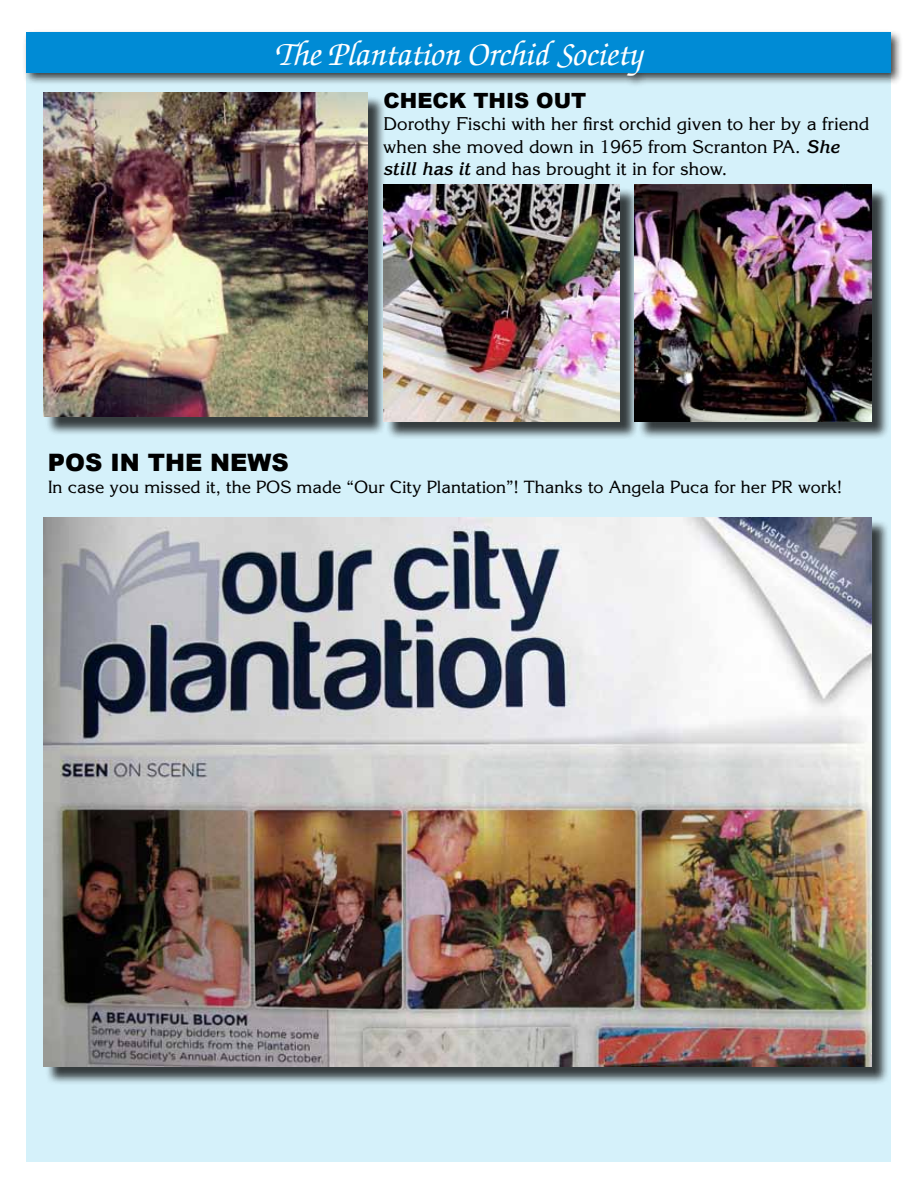
<style>
.page{position:relative;width:918px;height:1188px;background:#fff}
.page>*{position:absolute;margin:0;border:0;box-sizing:border-box;transform-origin:0 0}
.t1{font:italic 500 34.5px "Zapf Chancery";color:#fff}
.t2{font:900 24px "Arial";color:#000}
.t3{font:900 21px "Arial";color:#000}
.t4{font:18px/22.5px "Korinna";color:#000}
.t5{font:17.25px "Korinna";color:#000}
.s1{font-weight:700;font-style:italic}
</style>
<div class="page">
<div style="left:26px;top:33px;width:864px;height:1128px;background:#d5f1fa"></div>
<div style="left:22px;top:29px;width:881px;height:59px;background:#000;opacity:.75"></div>
<div style="left:26px;top:33px;width:864px;height:40px;background:#008bd5"></div>
<div style="left:45px;top:95px;width:341px;height:340px;background:#000;opacity:.75"></div>
<img style="left:43px;top:93px;width:324px;height:324px">
<div style="left:386px;top:187px;width:252px;height:253px;background:#000;opacity:.75"></div>
<img style="left:383px;top:185px;width:237px;height:236px">
<div style="left:637px;top:187px;width:253px;height:253px;background:#000;opacity:.75"></div>
<img style="left:635px;top:185px;width:236px;height:236px">
<div style="left:45px;top:520px;width:845px;height:565px;background:#000;opacity:.75"></div>
<img style="left:43px;top:517px;width:828px;height:549px">
<h1 class="t1" style="left:275px;top:36px;width:369px">The Plantation Orchid Society</h1>
<p class="t3" style="left:384px;top:85px;width:204px">CHECK THIS OUT</p>
<p class="t4" style="left:383px;top:113px;width:488px">Dorothy Fischi with her first orchid given to her by a friend when she moved down in 1965 from Scranton PA. <span class="s1">She still has it</span> and has brought it in for show.</p>
<h2 class="t2" style="left:48px;top:445px;width:243px">POS IN THE NEWS</h2>
<p class="t5" style="left:48px;top:476px;width:795px">In case you missed it, the POS made “Our City Plantation”! Thanks to Angela Puca for her PR work!</p>
</div>
